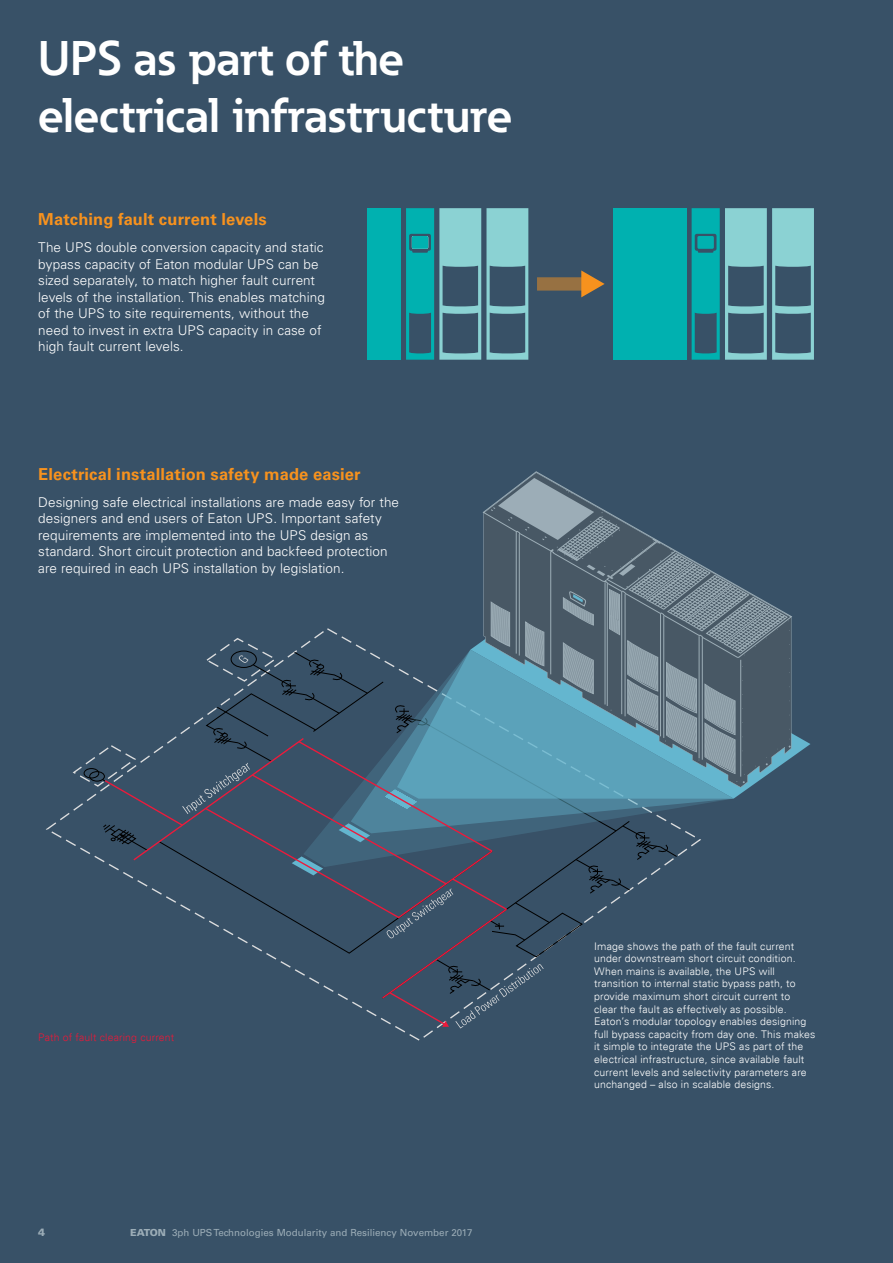
<style>
.page{position:relative;width:893px;height:1263px;background:#385167}
.page>*{position:absolute;margin:0;border:0;box-sizing:border-box;transform-origin:0 0}
.t1{font:700 48px/57px "Eaton";letter-spacing:-.01em;color:#fff}
.t2{font:700 16.5px "Univers LT Std";letter-spacing:.01em;color:#f7921e}
.t3{font:300 13.5px/16.5px "Univers LT Std";letter-spacing:.005em;color:#fff}
.t4{font:300 10.5px/12.6px "EATON Univers";letter-spacing:.015em;color:#fff}
.t5{font:300 10.5px "EATON Univers";letter-spacing:.015em;color:#e71939}
.t6{font:900 10.5px "EATON Univers";color:#9cadb7}
.t7{font:9.75px "Univers LT Std";color:#9cadb7}
.s1{font-family:"EATON Univers";font-weight:900}
</style>
<div class="page">
<div style="left:367px;top:208px;width:34px;height:152px;background:#00b1b0"></div>
<div style="left:613px;top:208px;width:73px;height:152px;background:#00b1b0"></div>
<svg style="left:406px;top:208px;width:122px;height:152px"></svg>
<svg style="left:692px;top:208px;width:122px;height:152px"></svg>
<svg style="left:581px;top:270px;width:24px;height:27px"></svg>
<svg style="left:537px;top:277px;width:51px;height:14px"></svg>
<svg style="left:791px;top:658px;width:19px;height:100px"></svg>
<svg style="left:71px;top:478px;width:720px;height:550px"></svg>
<h1 class="t1" style="left:38px;top:29px;width:475px">UPS as part of the electrical infrastructure</h1>
<p class="t2" style="left:38px;top:210px;width:230px">Matching fault current levels</p>
<p class="t3" style="left:38px;top:239px;width:288px">The UPS double conversion capacity and static bypass capacity of Eaton modular UPS can be sized separately, to match higher fault current levels of the installation. This enables matching of the UPS to site requirements, without the need to invest in extra UPS capacity in case of high fault current levels.</p>
<p class="t2" style="left:38px;top:464px;width:324px">Electrical installation safety made easier</p>
<p class="t3" style="left:38px;top:494px;width:362px">Designing safe electrical installations are made easy for the designers and end users of Eaton UPS. Important safety requirements are implemented into the UPS design as standard. Short circuit protection and backfeed protection are required in each UPS installation by legislation.</p>
<p class="t5" style="left:38px;top:1031px;width:138px">Path of fault clearing current</p>
<p class="t6" style="left:38px;top:1226px;width:9px">4</p>
<p class="t7" style="left:130px;top:1227px;width:344px"><span class="s1">EATON</span> 3ph UPS Technologies Modularity and Resiliency November 2017</p>
<p class="t4" style="left:594px;top:940px;width:223px">Image shows the path of the fault current under downstream short circuit condition.<br>When mains is available, the UPS will transition to internal static bypass path, to provide maximum short circuit current to clear the fault as effectively as possible.<br>Eaton’s modular topology enables designing full bypass capacity from day one. This makes it simple to integrate the UPS as part of the electrical infrastructure, since available fault current levels and selectivity parameters are unchanged – also in scalable designs.</p>
</div>
